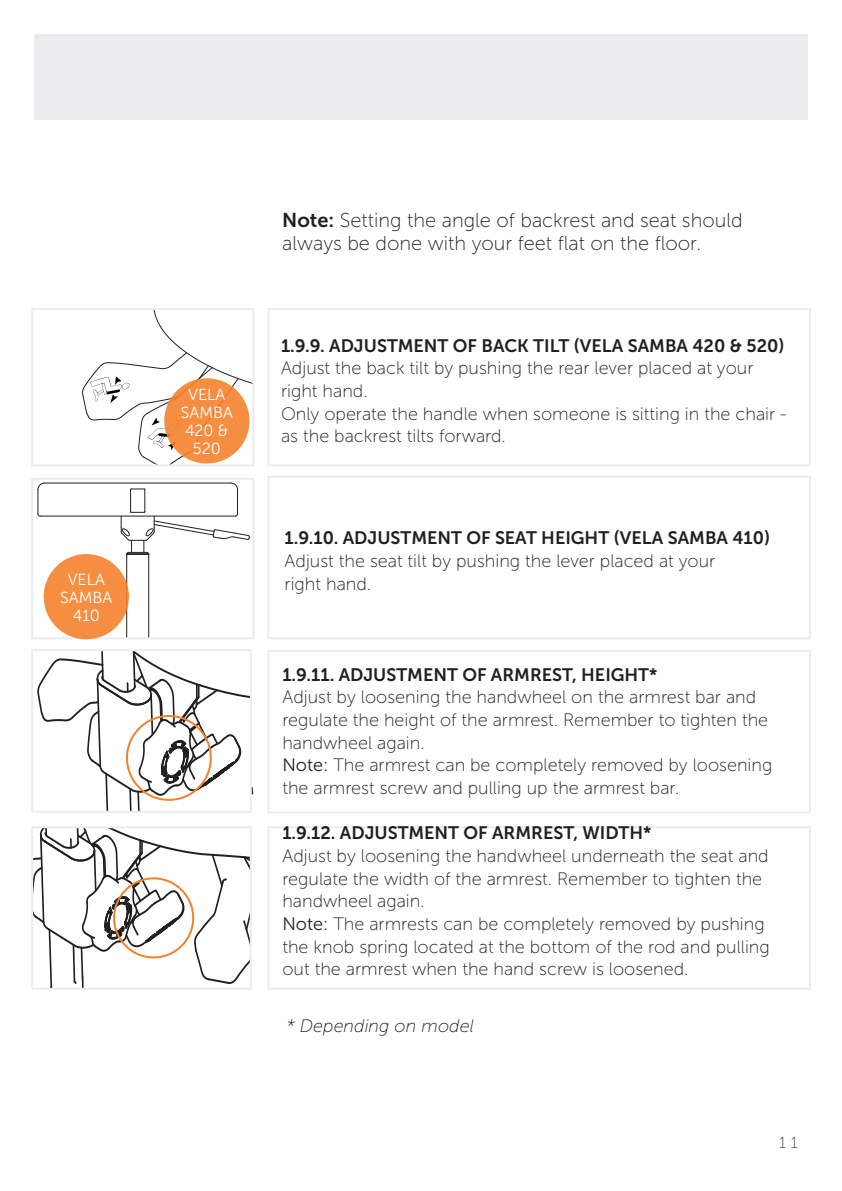
<style>
.page{position:relative;width:842px;height:1191px;background:#fff}
.page>*{position:absolute;margin:0;border:0;box-sizing:border-box;transform-origin:0 0}
.t1{font:20px/22.6px "Museo Sans 100";color:#231f20}
.t2{font:18px/22.6px "Museo Sans 100";color:#231f20}
.t3{font:18px "Museo Sans 700";color:#231f20}
.t4{font:italic 18px "Museo Sans 100";color:#231f20}
.t5{font:16px/18px "Museo Sans 300";color:#fff;text-align:center}
.t6{font:16px "Museo Sans 100";color:#3e3e3f}
.s1{font-family:"Museo Sans 700"}
.s2{font-family:"Museo Sans 300"}
</style>
<div class="page">
<div style="left:34px;top:34px;width:774px;height:86px;background:#ececee"></div>
<div style="left:267px;top:308px;width:544px;height:158px;border:2px solid #ececee"></div>
<svg style="left:82px;top:311px;width:169px;height:152px"></svg>
<div style="left:31px;top:308px;width:223px;height:158px;border:2px solid #ececee"></div>
<div style="left:164px;top:378px;width:85px;height:85px;background:#f58e40;border-radius:50%"></div>
<div style="left:267px;top:476px;width:544px;height:163px;border:2px solid #ececee"></div>
<hr style="left:126px;top:557px;width:1px;height:80px;background:#231f20">
<hr style="left:148px;top:557px;width:1px;height:80px;background:#231f20">
<hr style="left:40px;top:516px;width:195px;height:1px;background:#231f20">
<hr style="left:45px;top:483px;width:186px;height:1px;background:#231f20">
<svg style="left:38px;top:483px;width:7px;height:33px"></svg>
<svg style="left:121px;top:483px;width:129px;height:74px"></svg>
<div style="left:31px;top:478px;width:223px;height:161px;border:2px solid #ececee"></div>
<div style="left:44px;top:554px;width:85px;height:85px;background:#f58e40;border-radius:50%"></div>
<div style="left:267px;top:826px;width:544px;height:163px;border:2px solid #ececee"></div>
<div style="left:267px;top:650px;width:544px;height:163px;border:2px solid #ececee"></div>
<svg style="left:31px;top:650px;width:242px;height:339px"></svg>
<div style="left:31px;top:649px;width:221px;height:163px;border:2px solid #ececee"></div>
<div style="left:126px;top:715px;width:86px;height:86px;border:2px solid #f4822b;border-radius:50%"></div>
<p class="t5" style="left:60px;top:571px;width:53px">VELA<br>SAMBA<br>410</p>
<p class="t5" style="left:181px;top:387px;width:53px">VELA<br>SAMBA<br>420 &amp;<br>520</p>
<p class="t1" style="left:282px;top:210px;width:462px"><span class="s1">Note:</span> Setting the angle of backrest and seat should always be done with your feet flat on the floor.</p>
<p class="t3" style="left:281px;top:338px;width:505px">1.9.9. ADJUSTMENT OF BACK TILT (VELA SAMBA 420 &amp; 520)</p>
<p class="t2" style="left:281px;top:358px;width:507px">Adjust the back tilt by pushing the rear lever placed at your right hand.<br>Only operate the handle when someone is sitting in the chair - as the backrest tilts forward.</p>
<p class="t3" style="left:285px;top:530px;width:487px">1.9.10. ADJUSTMENT OF SEAT HEIGHT (VELA SAMBA 410)</p>
<p class="t2" style="left:285px;top:551px;width:432px">Adjust the seat tilt by pushing the lever placed at your right hand.</p>
<p class="t3" style="left:282px;top:666px;width:376px">1.9.11. ADJUSTMENT OF ARMREST, HEIGHT*</p>
<p class="t2" style="left:282px;top:687px;width:491px">Adjust by loosening the handwheel on the armrest bar and regulate the height of the armrest. Remember to tighten the handwheel again.<br><span class="s2">Note:</span> The armrest can be completely removed by loosening the armrest screw and pulling up the armrest bar.</p>
<p class="t3" style="left:282px;top:825px;width:371px">1.9.12. ADJUSTMENT OF ARMREST, WIDTH*</p>
<p class="t2" style="left:282px;top:846px;width:489px">Adjust by loosening the handwheel underneath the seat and regulate the width of the armrest. Remember to tighten the handwheel again.<br><span class="s2">Note:</span> The armrests can be completely removed by pushing the knob spring located at the bottom of the rod and pulling out the armrest when the hand screw is loosened.</p>
<p class="t4" style="left:286px;top:1019px;width:189px">* Depending on model</p>
<p class="t6" style="left:779px;top:1135px;width:20px">1 1</p>
</div>
